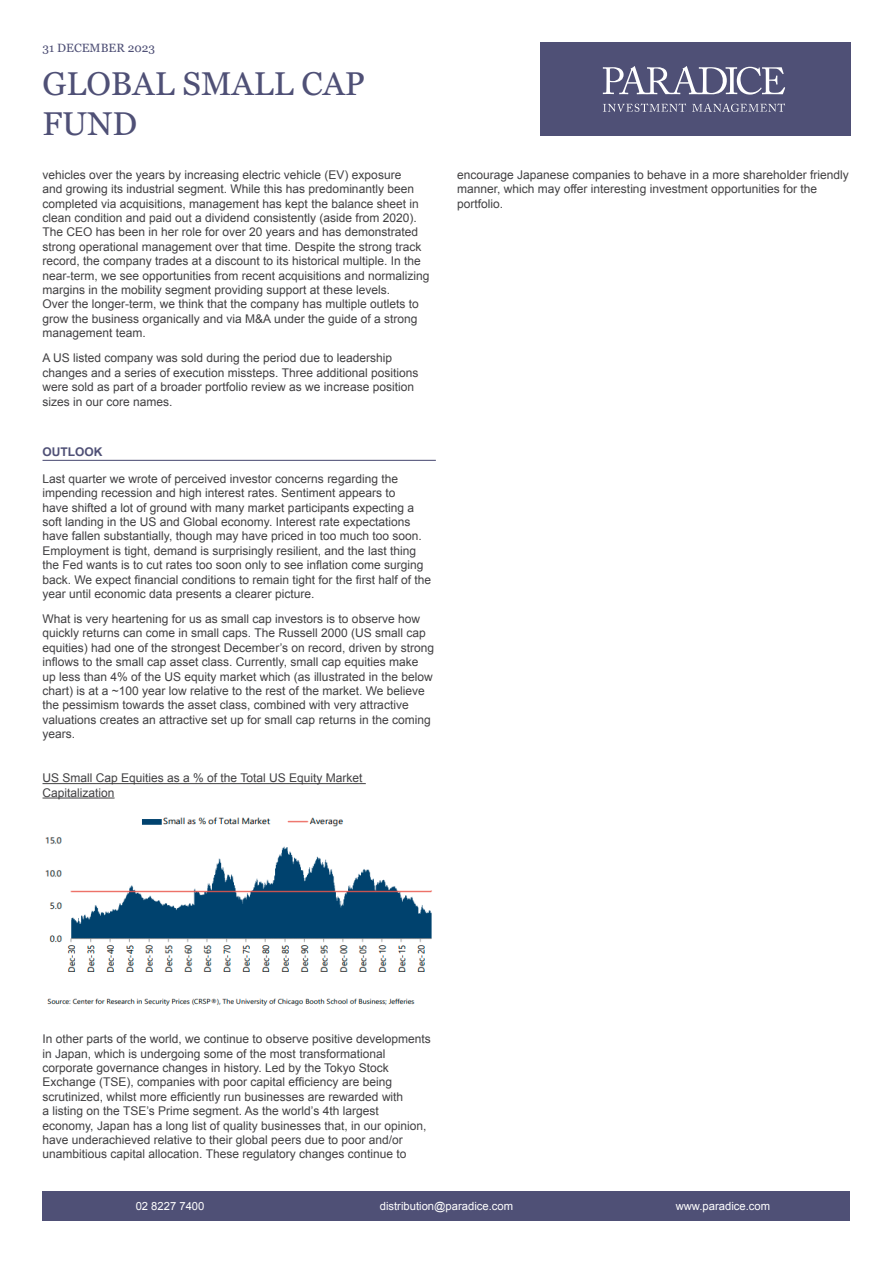
<style>
.page{position:relative;width:893px;height:1263px;background:#fff}
.page>*{position:absolute;margin:0;border:0;box-sizing:border-box;transform-origin:0 0}
.t1{font:33px/39.6px "Georgia";color:#4f5076}
.t2{font:12px/14.4px "Arial";color:#414042}
.t3{font:12px "Georgia";color:#4f5076}
.t4{font:700 12px "Arial";color:#4f5076}
.t5{font:11.25px "Arial";color:#fff}
</style>
<div class="page">
<div style="left:43px;top:1191px;width:807px;height:29px;background:#4f5076"></div>
<div style="left:540px;top:43px;width:310px;height:93px;background:#4f5076"></div>
<svg style="left:603px;top:103px;width:182px;height:9px"></svg>
<svg style="left:603px;top:66px;width:182px;height:29px"></svg>
<hr style="left:43px;top:460px;width:393px;height:1px;background:#4f5076">
<hr style="left:43px;top:783px;width:323px;height:1px;background:#414042">
<hr style="left:43px;top:797px;width:72px;height:1px;background:#414042">
<img style="left:45px;top:817px;width:387px;height:155px">
<img style="left:47px;top:998px;width:368px;height:8px">
<p class="t3" style="left:43px;top:39px;width:114px">31 DECEMBER 2023</p>
<h1 class="t1" style="left:43px;top:63px;width:324px">GLOBAL SMALL CAP<br>FUND</h1>
<p class="t2" style="left:43px;top:168px;width:388px">vehicles over the years by increasing electric vehicle (EV) exposure<br>and growing its industrial segment. While this has predominantly been completed via acquisitions, management has kept the balance sheet in clean condition and paid out a dividend consistently (aside from 2020).<br>The CEO has been in her role for over 20 years and has demonstrated strong operational management over that time. Despite the strong track record, the company trades at a discount to its historical multiple. In the near-term, we see opportunities from recent acquisitions and normalizing margins in the mobility segment providing support at these levels.<br>Over the longer-term, we think that the company has multiple outlets to grow the business organically and via M&amp;A under the guide of a strong management team.</p>
<p class="t2" style="left:43px;top:351px;width:377px">A US listed company was sold during the period due to leadership changes and a series of execution missteps. Three additional positions were sold as part of a broader portfolio review as we increase position sizes in our core names.</p>
<p class="t4" style="left:43px;top:443px;width:61px">OUTLOOK</p>
<p class="t2" style="left:43px;top:471px;width:390px">Last quarter we wrote of perceived investor concerns regarding the impending recession and high interest rates. Sentiment appears to<br>have shifted a lot of ground with many market participants expecting a soft landing in the US and Global economy. Interest rate expectations have fallen substantially, though may have priced in too much too soon.<br>Employment is tight, demand is surprisingly resilient, and the last thing the Fed wants is to cut rates too soon only to see inflation come surging back. We expect financial conditions to remain tight for the first half of the year until economic data presents a clearer picture.</p>
<p class="t2" style="left:43px;top:612px;width:393px">What is very heartening for us as small cap investors is to observe how quickly returns can come in small caps. The Russell 2000 (US small cap equities) had one of the strongest December’s on record, driven by strong inflows to the small cap asset class. Currently, small cap equities make up less than 4% of the US equity market which (as illustrated in the below chart) is at a ~100 year low relative to the rest of the market. We believe the pessimism towards the asset class, combined with very attractive valuations creates an attractive set up for small cap returns in the coming years.</p>
<p class="t2" style="left:43px;top:771px;width:321px">US Small Cap Equities as a % of the Total US Equity Market<br>Capitalization</p>
<p class="t2" style="left:457px;top:168px;width:393px">encourage Japanese companies to behave in a more shareholder friendly manner, which may offer interesting investment opportunities for the portfolio.</p>
<p class="t2" style="left:43px;top:1032px;width:390px">In other parts of the world, we continue to observe positive developments in Japan, which is undergoing some of the most transformational corporate governance changes in history. Led by the Tokyo Stock Exchange (TSE), companies with poor capital efficiency are being scrutinized, whilst more efficiently run businesses are rewarded with<br>a listing on the TSE’s Prime segment. As the world’s 4th largest economy, Japan has a long list of quality businesses that, in our opinion, have underachieved relative to their global peers due to poor and/or unambitious capital allocation. These regulatory changes continue to</p>
<p class="t5" style="left:136px;top:1198px;width:70px">02 8227 7400</p>
<p class="t5" style="left:380px;top:1198px;width:135px">distribution@paradice.com</p>
<p class="t5" style="left:676px;top:1198px;width:96px">www.paradice.com</p>
</div>
